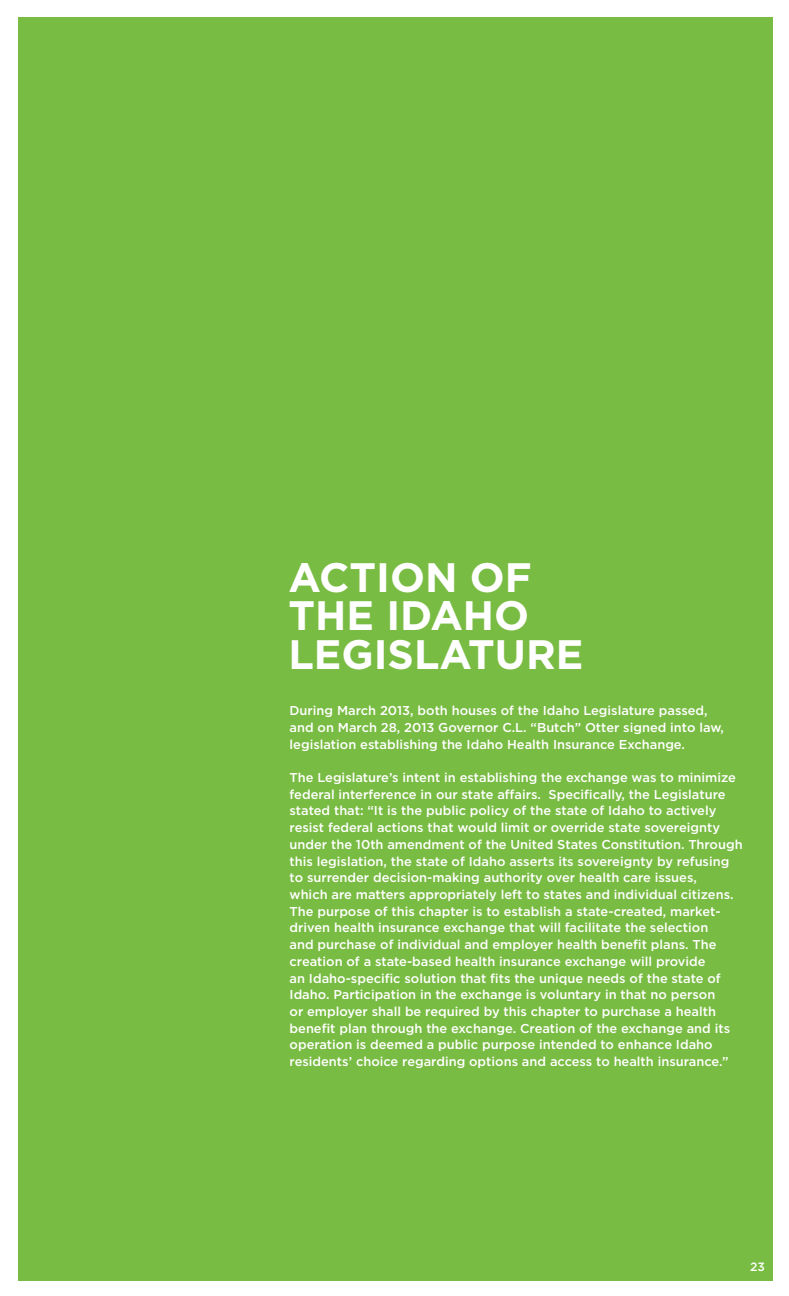
<style>
.page{position:relative;width:789px;height:1296px;background:#fff}
.page>*{position:absolute;margin:0;border:0;box-sizing:border-box;transform-origin:0 0}
.t1{font:700 41.1px/38.5px "Gotham";color:#fff}
.t2{font:500 12.9px/16.6px "Gotham";color:#fff}
.t3{font:500 12px "Gotham";color:#fff}
</style>
<div class="page">
<div style="left:18px;top:17px;width:754px;height:1263px;background:#79bc43"></div>
<h1 class="t1" style="left:288px;top:557px;width:296px">ACTION OF<br>THE IDAHO<br>LEGISLATURE</h1>
<p class="t2" style="left:289px;top:702px;width:436px">During March 2013, both houses of the Idaho Legislature passed, and on March 28, 2013 Governor C.L. “Butch” Otter signed into law, legislation establishing the Idaho Health Insurance Exchange.</p>
<p class="t2" style="left:289px;top:769px;width:454px">The Legislature’s intent in establishing the exchange was to minimize federal interference in our state affairs. Specifically, the Legislature stated that: “It is the public policy of the state of Idaho to actively resist federal actions that would limit or override state sovereignty under the 10th amendment of the United States Constitution. Through this legislation, the state of Idaho asserts its sovereignty by refusing to surrender decision-making authority over health care issues,<br>which are matters appropriately left to states and individual citizens.<br>The purpose of this chapter is to establish a state-created, market&shy;driven health insurance exchange that will facilitate the selection<br>and purchase of individual and employer health benefit plans. The creation of a state-based health insurance exchange will provide<br>an Idaho-specific solution that fits the unique needs of the state of Idaho. Participation in the exchange is voluntary in that no person<br>or employer shall be required by this chapter to purchase a health benefit plan through the exchange. Creation of the exchange and its operation is deemed a public purpose intended to enhance Idaho residents’ choice regarding options and access to health insurance.”</p>
<p class="t3" style="left:750px;top:1259px;width:16px">23</p>
</div>
